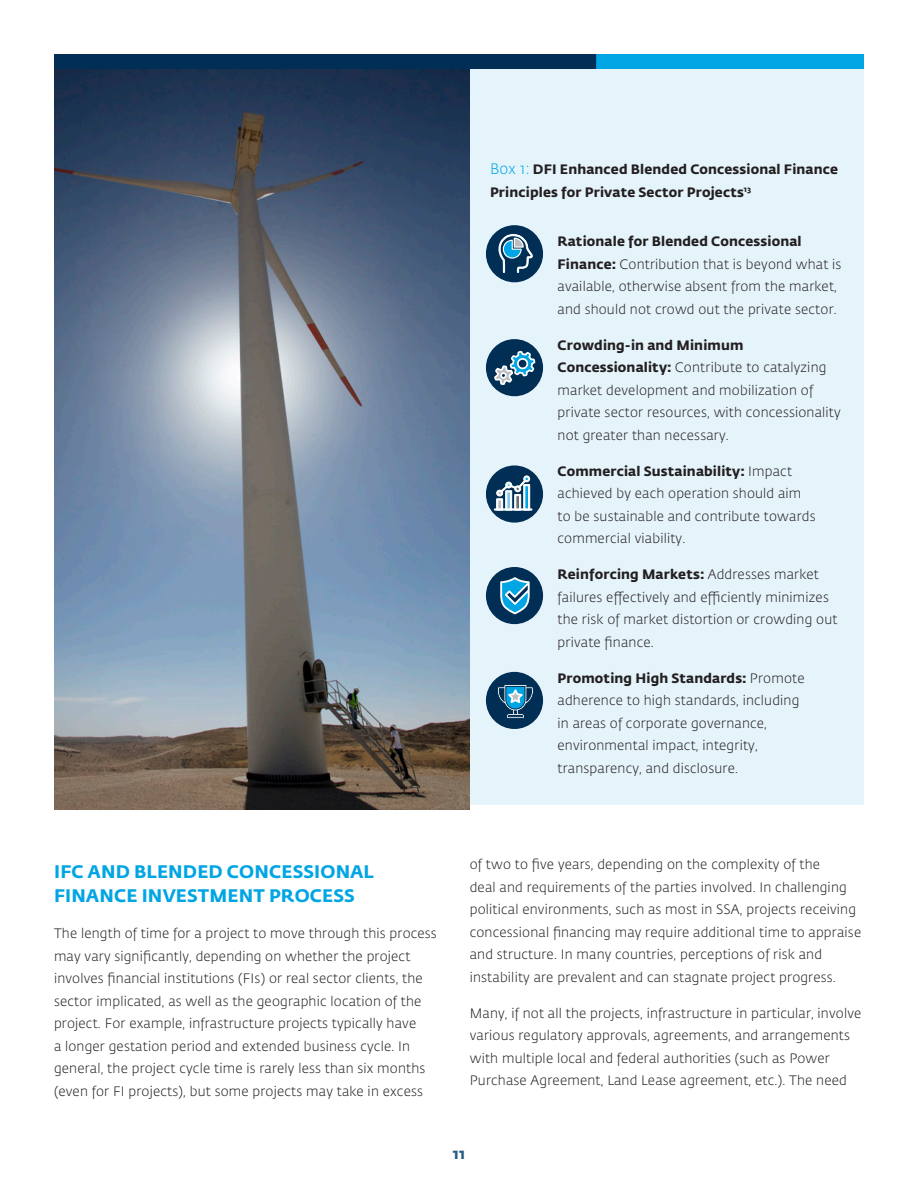
<style>
.page{position:relative;width:918px;height:1188px;background:#fff}
.page>*{position:absolute;margin:0;border:0;box-sizing:border-box;transform-origin:0 0}
.Body_Subhead{font:700 18px/24px "Fedra Sans Std";letter-spacing:.01em;color:#00a5e3}
.t1{font:700 15px "Fedra Sans Std";color:#285d82}
.Body{font:300 13.5px/22.5px "Fedra Sans Std";letter-spacing:.015em;color:#231f20}
.Chart_Title{font:700 13.5px/22.5px "Fedra Sans Std";letter-spacing:.01em;color:#231f20}
.s1{font-weight:300;font-size:15px;color:#00a5e3}
.s2{font-weight:700}
</style>
<div class="page">
<div style="left:470px;top:68px;width:394px;height:737px;background:#e5f3fb"></div>
<div style="left:486px;top:339px;width:57px;height:57px;background:#002e54;border-radius:50%"></div>
<svg style="left:493px;top:341px;width:44px;height:45px"></svg>
<div style="left:486px;top:225px;width:57px;height:57px;background:#002e54;border-radius:50%"></div>
<svg style="left:499px;top:234px;width:34px;height:49px"></svg>
<div style="left:486px;top:465px;width:57px;height:58px;background:#002e54;border-radius:50%"></div>
<div style="left:494px;top:509px;width:38px;height:1px;border:1px solid #fff"></div>
<svg style="left:496px;top:476px;width:34px;height:34px"></svg>
<div style="left:486px;top:567px;width:57px;height:57px;background:#002e54;border-radius:50%"></div>
<svg style="left:500px;top:577px;width:30px;height:37px"></svg>
<div style="left:486px;top:672px;width:57px;height:57px;background:#002e54;border-radius:50%"></div>
<svg style="left:497px;top:685px;width:37px;height:33px"></svg>
<img style="left:54px;top:69px;width:416px;height:741px">
<div style="left:362px;top:54px;width:502px;height:15px;background:#00a5e3"></div>
<div style="left:54px;top:54px;width:542px;height:15px;background:#002e54"></div>
<p class="Chart_Title" style="left:490px;top:158px;width:350px"><span class="s1">Box 1:</span> DFI Enhanced Blended Concessional Finance<br>Principles for Private Sector Projects<sup>13</sup></p>
<p class="Body" style="left:558px;top:230px;width:285px"><span class="s2">Rationale for Blended Concessional Finance:</span> Contribution that is beyond what is available, otherwise absent from the market, and should not crowd out the private sector.</p>
<p class="Body" style="left:558px;top:334px;width:285px"><span class="s2">Crowding-in and Minimum Concessionality:</span> Contribute to catalyzing market development and mobilization of private sector resources, with concessionality not greater than necessary.</p>
<p class="Body" style="left:558px;top:460px;width:259px"><span class="s2">Commercial Sustainability:</span> Impact achieved by each operation should aim to be sustainable and contribute towards commercial viability.</p>
<p class="Body" style="left:558px;top:563px;width:281px"><span class="s2">Reinforcing Markets:</span> Addresses market failures effectively and efficiently minimizes the risk of market distortion or crowding out private finance.</p>
<p class="Body" style="left:558px;top:667px;width:249px"><span class="s2">Promoting High Standards:</span> Promote adherence to high standards, including in areas of corporate governance, environmental impact, integrity, transparency, and disclosure.</p>
<p class="Body_Subhead" style="left:54px;top:860px;width:321px">IFC AND BLENDED CONCESSIONAL<br>FINANCE INVESTMENT PROCESS</p>
<p class="Body" style="left:54px;top:922px;width:384px">The length of time for a project to move through this process may vary significantly, depending on whether the project involves financial institutions (FIs) or real sector clients, the sector implicated, as well as the geographic location of the project. For example, infrastructure projects typically have<br>a longer gestation period and extended business cycle. In general, the project cycle time is rarely less than six months (even for FI projects), but some projects may take in excess</p>
<p class="Body" style="left:470px;top:853px;width:393px">of two to five years, depending on the complexity of the<br>deal and requirements of the parties involved. In challenging political environments, such as most in SSA, projects receiving concessional financing may require additional time to appraise and structure. In many countries, perceptions of risk and instability are prevalent and can stagnate project progress.</p>
<p class="Body" style="left:470px;top:1002px;width:393px">Many, if not all the projects, infrastructure in particular, involve various regulatory approvals, agreements, and arrangements with multiple local and federal authorities (such as Power Purchase Agreement, Land Lease agreement, etc.). The need</p>
<p class="t1" style="left:453px;top:1144px;width:14px">11</p>
</div>
